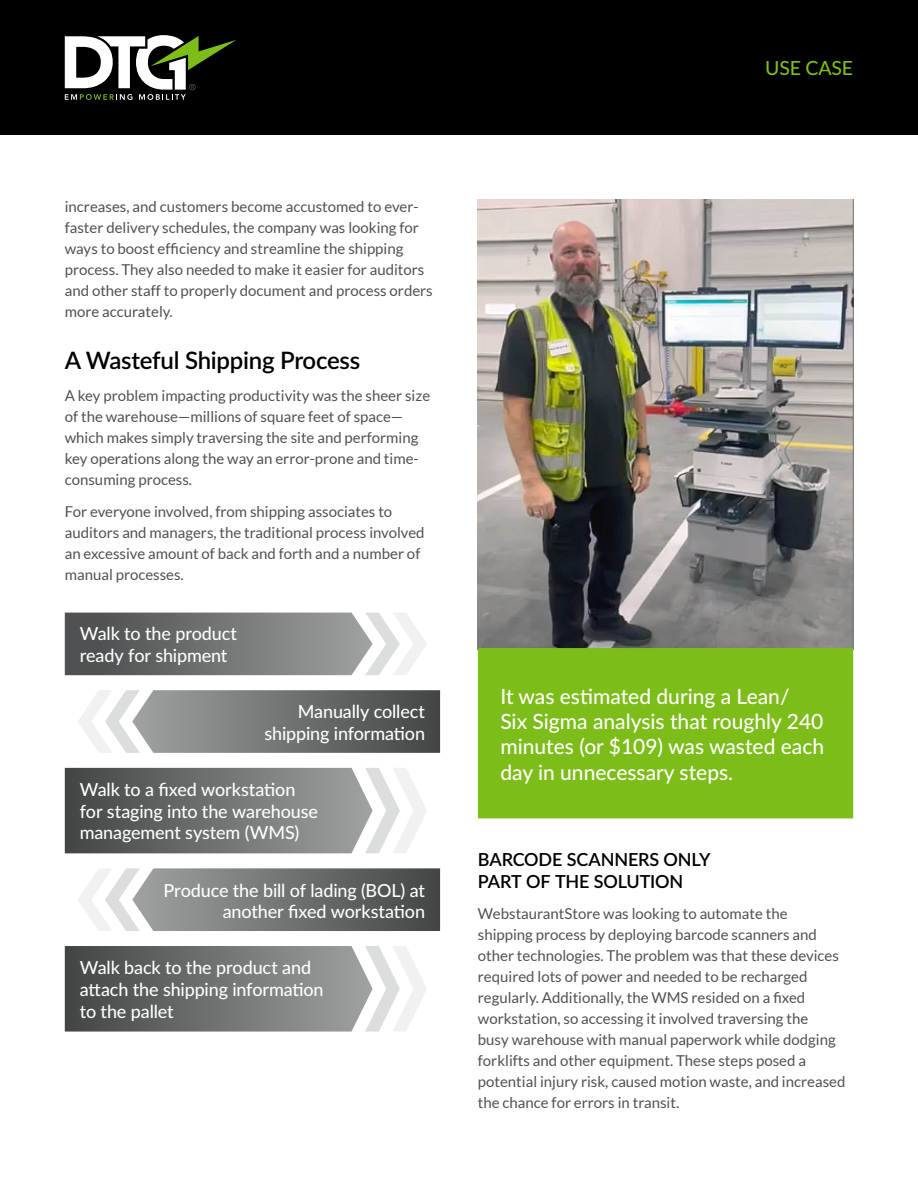
<style>
.page{position:relative;width:918px;height:1188px;background:#fff}
.page>*{position:absolute;margin:0;border:0;box-sizing:border-box;transform-origin:0 0}
.t1{font:600 24px "Lato";letter-spacing:-.01em;color:#000}
.t2{font:500 21px/25.2px "Lato";color:#fff}
.t3{font:500 19.5px "Lato";letter-spacing:-.01em;color:#7dbd1a}
.t4{font:500 18px/21.6px "Lato";letter-spacing:-.01em;color:#fff}
.t5{font:600 18px/21.6px "Lato";letter-spacing:-.01em;color:#000}
.t6{font:15px/21px "Lato";color:#505152}
</style>
<div class="page">
<div style="left:0;top:0;width:918px;height:135px;background:#000"></div>
<svg style="left:65px;top:35px;width:171px;height:65px"></svg>
<img style="left:478px;top:200px;width:375px;height:448px">
<div style="left:478px;top:648px;width:375px;height:170px;background:#7dbd1a"></div>
<svg style="left:65px;top:613px;width:362px;height:62px;background:#898a8b"></svg>
<svg style="left:78px;top:690px;width:362px;height:63px;background:#888a8a"></svg>
<svg style="left:65px;top:768px;width:362px;height:85px;background:#878989"></svg>
<svg style="left:65px;top:946px;width:362px;height:86px;background:#878a8a"></svg>
<svg style="left:78px;top:868px;width:362px;height:63px;background:#888a8a"></svg>
<p class="t3" style="left:765px;top:54px;width:89px">USE CASE</p>
<p class="t6" style="left:65px;top:196px;width:370px">increases, and customers become accustomed to ever&shy;faster delivery schedules, the company was looking for ways to boost efficiency and streamline the shipping process. They also needed to make it easier for auditors and other staff to properly document and process orders more accurately.</p>
<p class="t1" style="left:65px;top:343px;width:297px">A Wasteful Shipping Process</p>
<p class="t6" style="left:65px;top:385px;width:367px">A key problem impacting productivity was the sheer size of the warehouse—millions of square feet of space— which makes simply traversing the site and performing key operations along the way an error-prone and time&shy;consuming process.</p>
<p class="t6" style="left:65px;top:501px;width:361px">For everyone involved, from shipping associates to auditors and managers, the traditional process involved an excessive amount of back and forth and a number of manual processes.</p>
<p class="t4" style="left:80px;top:622px;width:159px">Walk to the product ready for shipment</p>
<p class="t4" style="left:265px;top:700px;width:162px;text-align:right">Manually collect shipping information</p>
<p class="t4" style="left:80px;top:778px;width:240px">Walk to a fixed workstation for staging into the warehouse management system (WMS)</p>
<p class="t4" style="left:164px;top:879px;width:263px;text-align:right">Produce the bill of lading (BOL) at another fixed workstation</p>
<p class="t4" style="left:80px;top:956px;width:245px">Walk back to the product and attach the shipping information to the pallet</p>
<p class="t2" style="left:500px;top:683px;width:325px">It was estimated during a Lean/<br>Six Sigma analysis that roughly 240 minutes (or $109) was wasted each day in unnecessary steps.</p>
<p class="t5" style="left:478px;top:848px;width:234px">BARCODE SCANNERS ONLY<br>PART OF THE SOLUTION</p>
<p class="t6" style="left:478px;top:903px;width:369px">WebstaurantStore was looking to automate the shipping process by deploying barcode scanners and other technologies. The problem was that these devices required lots of power and needed to be recharged regularly. Additionally, the WMS resided on a fixed workstation, so accessing it involved traversing the<br>busy warehouse with manual paperwork while dodging forklifts and other equipment. These steps posed a potential injury risk, caused motion waste, and increased the chance for errors in transit.</p>
</div>
